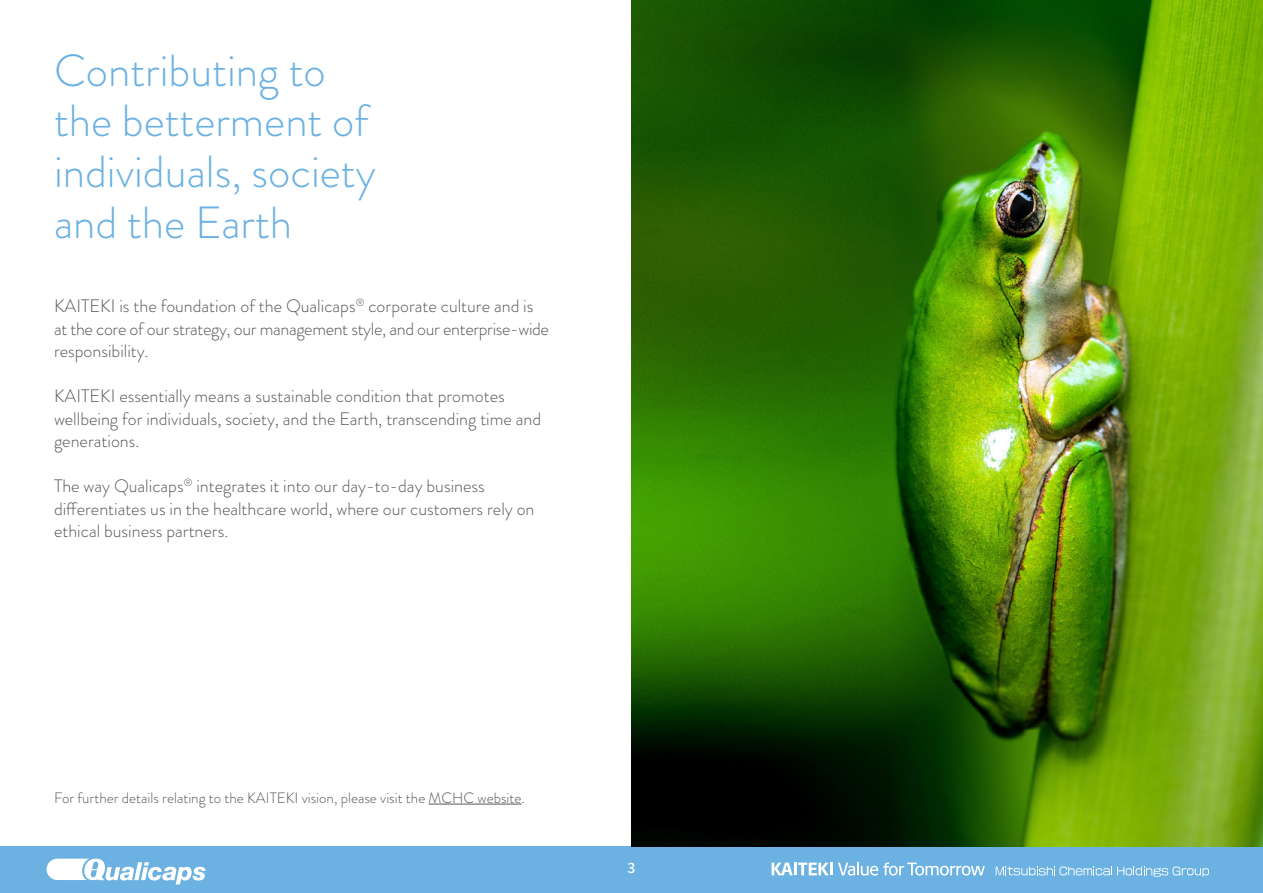
<style>
.page{position:relative;width:1263px;height:893px;background:#fff}
.page>*{position:absolute;margin:0;border:0;box-sizing:border-box;transform-origin:0 0}
.t1{font:300 45px/51px "Brandon Grotesque";color:#6bb1e2}
.t2{font:300 18px/22.5px "Brandon Grotesque";color:#575756}
.t3{font:300 15px "Brandon Grotesque";color:#575756}
.t4{font:500 15px "Brandon Grotesque";color:#fff}
</style>
<div class="page">
<div style="left:0;top:846px;width:1263px;height:47px;background:#6bb1e2"></div>
<svg style="left:771px;top:863px;width:61px;height:12px"></svg>
<svg style="left:838px;top:862px;width:147px;height:14px"></svg>
<svg style="left:996px;top:866px;width:213px;height:11px"></svg>
<svg style="left:47px;top:859px;width:159px;height:25px"></svg>
<img style="left:631px;top:0;width:632px;height:846px">
<hr style="left:429px;top:804px;width:92px;height:1px;background:#575756">
<h1 class="t1" style="left:54px;top:45px;width:323px">Contributing to the betterment of individuals, society and the Earth</h1>
<p class="t2" style="left:54px;top:295px;width:496px">KAITEKI is the foundation of the Qualicaps<sup>®</sup> corporate culture and is at the core of our strategy, our management style, and our enterprise-wide responsibility.</p>
<p class="t2" style="left:54px;top:385px;width:489px">KAITEKI essentially means a sustainable condition that promotes wellbeing for individuals, society, and the Earth, transcending time and generations.</p>
<p class="t2" style="left:54px;top:475px;width:482px">The way Qualicaps<sup>®</sup> integrates it into our day-to-day business differentiates us in the healthcare world, where our customers rely on ethical business partners.</p>
<p class="t3" style="left:54px;top:787px;width:472px">For further details relating to the KAITEKI vision, please visit the MCHC website.</p>
<p class="t4" style="left:627px;top:857px;width:9px">3</p>
</div>
